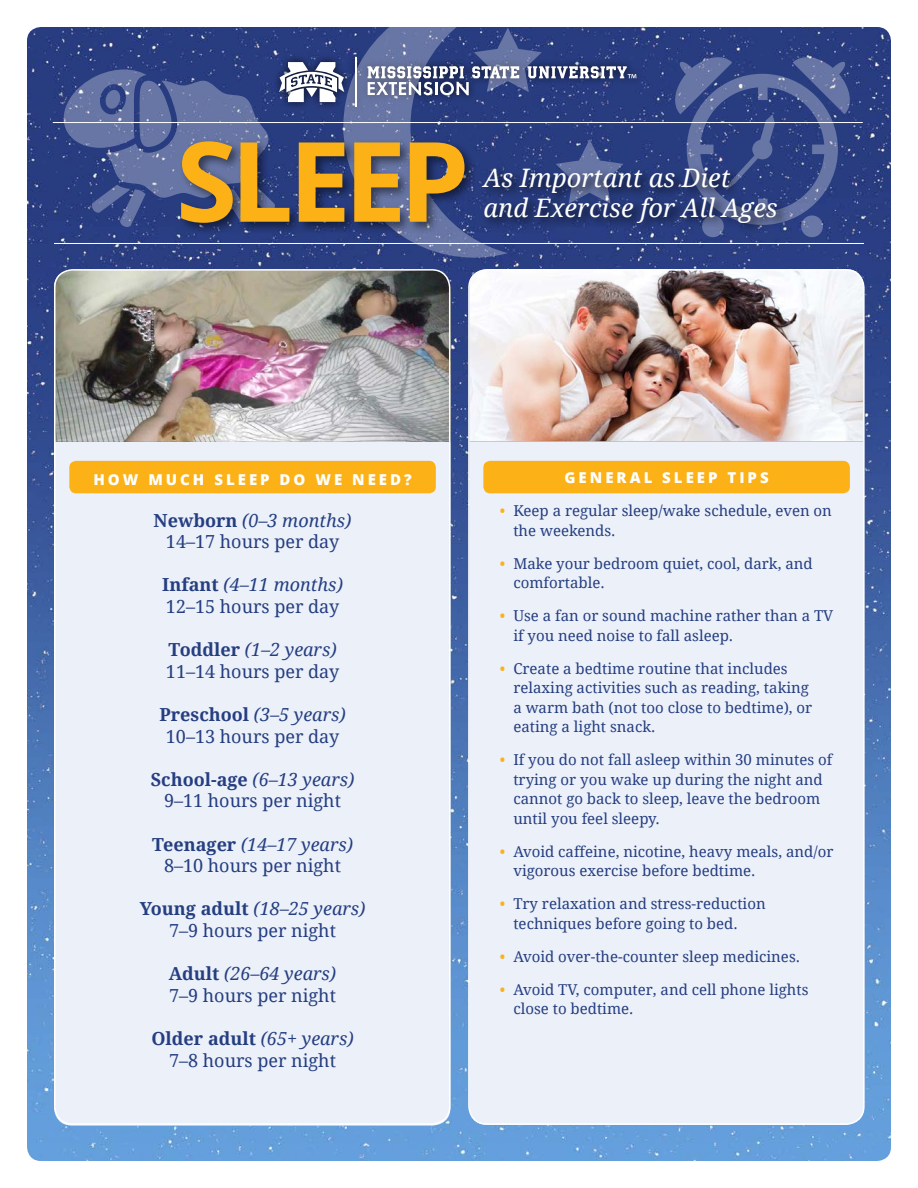
<style>
.page{position:relative;width:918px;height:1188px;background:#fff}
.page>*{position:absolute;margin:0;border:0;box-sizing:border-box;transform-origin:0 0}
.t1{font:700 111px "Open Sans";letter-spacing:-.06em;color:#fcb116}
.t2{font:italic 25.5px/30px "Droid Serif";color:#fff}
.t3{font:18px/21.6px "Droid Serif";color:#253e80;text-align:center}
.t4{font:15px/19.5px "Droid Serif";color:#253e80}
.t5{font:800 15px "Open Sans";letter-spacing:.2em;color:#fff}
.s1{font-weight:700}
.s2{font-style:italic}
.s3{color:#fcb116}
</style>
<div class="page">
<img style="left:27px;top:27px;width:864px;height:1134px">
<div style="left:54px;top:270px;width:396px;height:856px;background:#ebf0f9;border-radius:18px"></div>
<hr style="left:54px;top:243px;width:810px;height:1px;background:#fff">
<div style="left:272px;top:50px;width:372px;height:64px;background:#283c80"></div>
<svg style="left:674px;top:56px;width:177px;height:169px;background:#40528e"></svg>
<svg style="left:702px;top:215px;width:22px;height:22px"></svg>
<svg style="left:801px;top:215px;width:22px;height:22px"></svg>
<svg style="left:62px;top:27px;width:574px;height:231px;background:#44558e"></svg>
<div style="left:480px;top:165px;width:310px;height:70px;background:#000;opacity:.75"></div>
<div style="left:469px;top:269px;width:395px;height:856px;background:#ebf0f9;border-radius:18px"></div>
<div style="left:483px;top:461px;width:367px;height:32px;background:#fcb116;border-radius:7px"></div>
<img style="left:55px;top:270px;width:395px;height:172px">
<div style="left:69px;top:461px;width:367px;height:32px;background:#fcb116;border-radius:7px"></div>
<div style="left:54px;top:269px;width:396px;height:856px;border:2px solid #fff;border-radius:18px"></div>
<hr style="left:53px;top:122px;width:810px;height:1px;background:#fff">
<div style="left:178px;top:138px;width:299px;height:98px;background:#000;opacity:.5"></div>
<img style="left:469px;top:269px;width:395px;height:172px">
<div style="left:468px;top:269px;width:397px;height:856px;border:2px solid #fff;border-radius:18px"></div>
<h1 class="t1" style="left:176px;top:103px;width:295px">SLEEP</h1>
<h2 class="t2" style="left:483px;top:162px;width:296px">As Important as Diet and Exercise for All Ages</h2>
<p class="t5" style="left:93px;top:468px;width:320px">HOW MUCH SLEEP DO WE NEED?</p>
<p class="t3" style="left:154px;top:509px;width:199px"><span class="s1">Newborn</span> <span class="s2">(0–3 months)<br></span>14–17 hours per day</p>
<p class="t3" style="left:162px;top:574px;width:182px;text-align:left"><span class="s1">Infant</span> <span class="s2">(4–11 months)<br></span>12–15 hours per day</p>
<p class="t3" style="left:166px;top:638px;width:175px;text-align:left"><span class="s1">Toddler</span> <span class="s2">(1–2 years)<br></span>11–14 hours per day</p>
<p class="t3" style="left:159px;top:703px;width:188px"><span class="s1">Preschool</span> <span class="s2">(3–5 years)<br></span>10–13 hours per day</p>
<p class="t3" style="left:151px;top:768px;width:205px"><span class="s1">School-age</span> <span class="s2">(6–13 years)<br></span>9–11 hours per night</p>
<p class="t3" style="left:152px;top:833px;width:202px"><span class="s1">Teenager</span> <span class="s2">(14–17 years)<br></span>8–10 hours per night</p>
<p class="t3" style="left:140px;top:898px;width:227px"><span class="s1">Young adult</span> <span class="s2">(18–25 years)<br></span>7–9 hours per night</p>
<p class="t3" style="left:169px;top:962px;width:169px;text-align:left"><span class="s1">Adult</span> <span class="s2">(26–64 years)<br></span>7–9 hours per night</p>
<p class="t3" style="left:151px;top:1027px;width:204px"><span class="s1">Older adult</span> <span class="s2">(65+ years)<br></span>7–8 hours per night</p>
<p class="t5" style="left:565px;top:466px;width:206px">GENERAL SLEEP TIPS</p>
<p class="t4" style="left:513px;top:501px;width:320px;text-indent:-14px"><span class="s3">•</span> Keep a regular sleep/wake schedule, even on the weekends.</p>
<p class="t4" style="left:513px;top:553px;width:301px;text-indent:-14px"><span class="s3">•</span> Make your bedroom quiet, cool, dark, and comfortable.</p>
<p class="t4" style="left:513px;top:606px;width:322px;text-indent:-14px"><span class="s3">•</span> Use a fan or sound machine rather than a TV if you need noise to fall asleep.</p>
<p class="t4" style="left:513px;top:658px;width:300px;text-indent:-14px"><span class="s3">•</span> Create a bedtime routine that includes relaxing activities such as reading, taking a warm bath (not too close to bedtime), or eating a light snack.</p>
<p class="t4" style="left:513px;top:750px;width:320px;text-indent:-14px"><span class="s3">•</span> If you do not fall asleep within 30 minutes of trying or you wake up during the night and cannot go back to sleep, leave the bedroom until you feel sleepy.</p>
<p class="t4" style="left:513px;top:841px;width:322px;text-indent:-14px"><span class="s3">•</span> Avoid caffeine, nicotine, heavy meals, and/or vigorous exercise before bedtime.</p>
<p class="t4" style="left:513px;top:894px;width:254px;text-indent:-14px"><span class="s3">•</span> Try relaxation and stress-reduction techniques before going to bed.</p>
<p class="t4" style="left:500px;top:946px;width:302px"><span class="s3">•</span> Avoid over-the-counter sleep medicines.</p>
<p class="t4" style="left:513px;top:979px;width:297px;text-indent:-14px"><span class="s3">•</span> Avoid TV, computer, and cell phone lights close to bedtime.</p>
</div>
